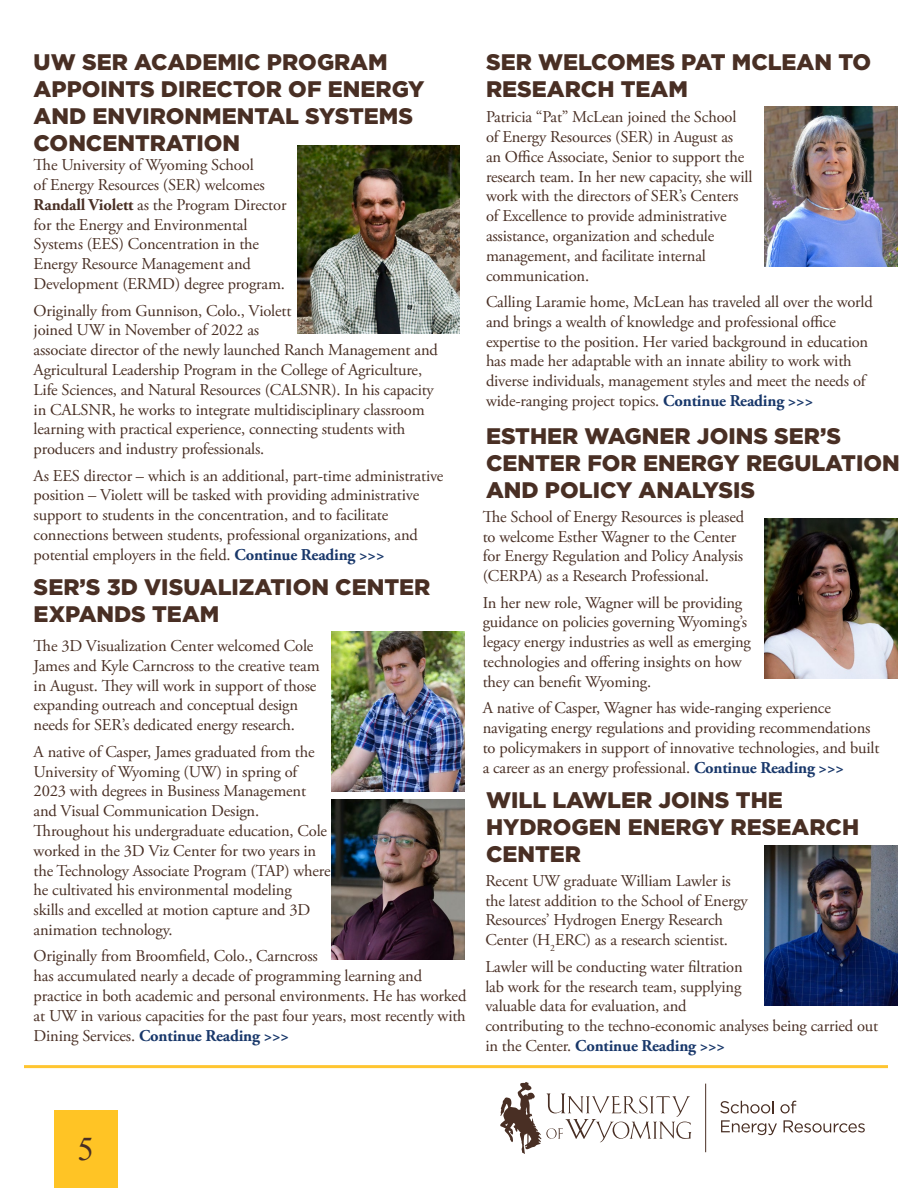
<style>
.page{position:relative;width:918px;height:1188px;background:#fff}
.page>*{position:absolute;margin:0;border:0;box-sizing:border-box;transform-origin:0 0}
.t1{font:33px "Times New Roman";color:#492f24}
.t2{font:900 22.5px/27px "Gotham";color:#492f24}
.t3{font:16.5px/19.8px "Adobe Garamond Pro";letter-spacing:-.01em;color:#492f24}
.s1{font-weight:700}
.s2{font-weight:700;color:#18376a}
</style>
<div class="page">
<div style="left:54px;top:1111px;width:63px;height:77px;background:#ffc425"></div>
<hr style="left:24px;top:1065px;width:864px;height:3px;background:#ffc530">
<hr style="left:705px;top:1084px;width:1px;height:68px;background:#492f24">
<svg style="left:720px;top:1101px;width:54px;height:12px"></svg>
<svg style="left:780px;top:1101px;width:16px;height:12px"></svg>
<svg style="left:721px;top:1120px;width:56px;height:15px"></svg>
<svg style="left:784px;top:1120px;width:81px;height:13px"></svg>
<svg style="left:500px;top:1082px;width:191px;height:72px"></svg>
<img style="left:297px;top:146px;width:163px;height:188px">
<img style="left:332px;top:632px;width:132px;height:160px">
<img style="left:332px;top:799px;width:132px;height:160px">
<img style="left:765px;top:106px;width:132px;height:160px">
<img style="left:765px;top:518px;width:132px;height:160px">
<img style="left:765px;top:846px;width:132px;height:160px">
<h2 class="t2" style="left:34px;top:48px;width:392px">UW SER ACADEMIC PROGRAM<br>APPOINTS DIRECTOR OF ENERGY<br>AND ENVIRONMENTAL SYSTEMS<br>CONCENTRATION</h2>
<p class="t3" style="left:34px;top:156px;width:254px">The University of Wyoming School<br>of Energy Resources (SER) welcomes <span class="s1">Randall Violett</span> as the Program Director for the Energy and Environmental Systems (EES) Concentration in the Energy Resource Management and Development (ERMD) degree program.</p>
<p class="t3" style="left:34px;top:301px;width:406px">Originally from Gunnison, Colo., Violett<br>joined UW in November of 2022 as<br>associate director of the newly launched Ranch Management and Agricultural Leadership Program in the College of Agriculture, Life Sciences, and Natural Resources (CALSNR). In his capacity in CALSNR, he works to integrate multidisciplinary classroom learning with practical experience, connecting students with producers and industry professionals.</p>
<p class="t3" style="left:34px;top:466px;width:411px">As EES director – which is an additional, part-time administrative position – Violett will be tasked with providing administrative support to students in the concentration, and to facilitate connections between students, professional organizations, and potential employers in the field. <span class="s2">Continue Reading &gt;&gt;&gt;</span></p>
<h2 class="t2" style="left:34px;top:573px;width:398px">SER’S 3D VISUALIZATION CENTER<br>EXPANDS TEAM</h2>
<p class="t3" style="left:34px;top:636px;width:287px">The 3D Visualization Center welcomed Cole James and Kyle Carncross to the creative team in August. They will work in support of those expanding outreach and conceptual design needs for SER’s dedicated energy research.</p>
<p class="t3" style="left:34px;top:742px;width:298px">A native of Casper, James graduated from the University of Wyoming (UW) in spring of 2023 with degrees in Business Management and Visual Communication Design.<br>Throughout his undergraduate education, Cole worked in the 3D Viz Center for two years in the Technology Associate Program (TAP) where he cultivated his environmental modeling<br>skills and excelled at motion capture and 3D animation technology.</p>
<p class="t3" style="left:34px;top:947px;width:434px">Originally from Broomfield, Colo., Carncross<br>has accumulated nearly a decade of programming learning and practice in both academic and personal environments. He has worked at UW in various capacities for the past four years, most recently with Dining Services. <span class="s2">Continue Reading &gt;&gt;&gt;</span></p>
<h2 class="t2" style="left:486px;top:48px;width:387px">SER WELCOMES PAT MCLEAN TO<br>RESEARCH TEAM</h2>
<p class="t3" style="left:486px;top:108px;width:268px">Patricia “Pat” McLean joined the School of Energy Resources (SER) in August as an Office Associate, Senior to support the research team. In her new capacity, she will work with the directors of SER’s Centers of Excellence to provide administrative assistance, organization and schedule management, and facilitate internal communication.</p>
<p class="t3" style="left:486px;top:293px;width:388px">Calling Laramie home, McLean has traveled all over the world and brings a wealth of knowledge and professional office expertise to the position. Her varied background in education has made her adaptable with an innate ability to work with diverse individuals, management styles and meet the needs of wide-ranging project topics. <span class="s2">Continue Reading &gt;&gt;&gt;</span></p>
<h2 class="t2" style="left:486px;top:422px;width:415px">ESTHER WAGNER JOINS SER’S<br>CENTER FOR ENERGY REGULATION<br>AND POLICY ANALYSIS</h2>
<p class="t3" style="left:483px;top:507px;width:263px">The School of Energy Resources is pleased to welcome Esther Wagner to the Center for Energy Regulation and Policy Analysis (CERPA) as a Research Professional.</p>
<p class="t3" style="left:483px;top:593px;width:270px">In her new role, Wagner will be providing guidance on policies governing Wyoming’s legacy energy industries as well as emerging technologies and offering insights on how they can benefit Wyoming.</p>
<p class="t3" style="left:483px;top:699px;width:398px">A native of Casper, Wagner has wide-ranging experience navigating energy regulations and providing recommendations to policymakers in support of innovative technologies, and built a career as an energy professional. <span class="s2">Continue Reading &gt;&gt;&gt;</span></p>
<h2 class="t2" style="left:486px;top:786px;width:375px">WILL LAWLER JOINS THE<br>HYDROGEN ENERGY RESEARCH<br>CENTER</h2>
<p class="t3" style="left:485px;top:871px;width:264px">Recent UW graduate William Lawler is the latest addition to the School of Energy Resources’ Hydrogen Energy Research Center (H<sub>2</sub>ERC) as a research scientist.</p>
<p class="t3" style="left:485px;top:957px;width:394px">Lawler will be conducting water filtration<br>lab work for the research team, supplying<br>valuable data for evaluation, and<br>contributing to the techno-economic analyses being carried out in the Center. <span class="s2">Continue Reading &gt;&gt;&gt;</span></p>
<h1 class="t1" style="left:77px;top:1126px;width:18px">5</h1>
</div>
